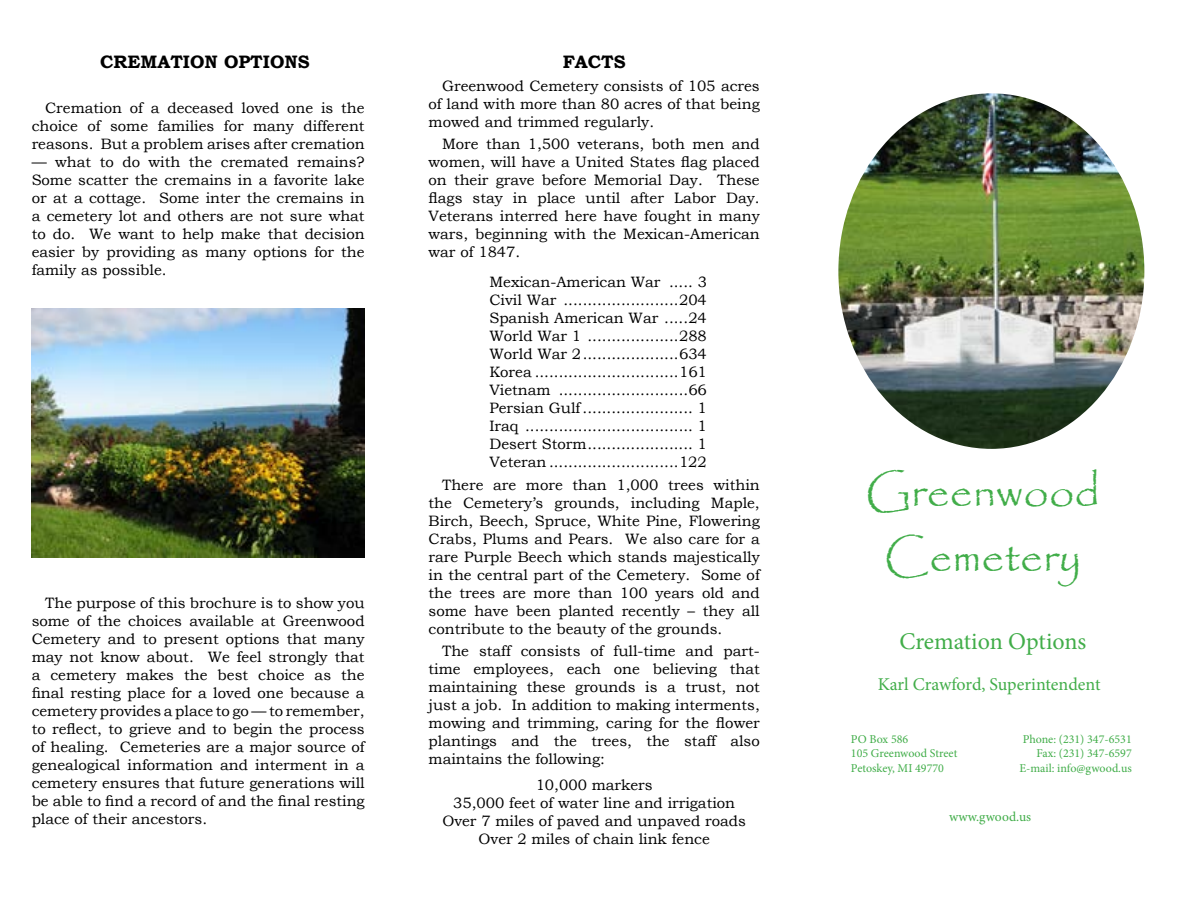
<style>
.page{position:relative;width:1188px;height:918px;background:#fff}
.page>*{position:absolute;margin:0;border:0;box-sizing:border-box;transform-origin:0 0}
.t1{font:45px/64.5px "Papyrus";color:#41ad49;text-align:center}
.t2{font:24px "Minion Pro";color:#41ad49}
.t3{font:18px "Minion Pro";letter-spacing:-.005em;color:#41ad49}
.t4{font:700 18px "Bookman Old Style";color:#000}
.t5{font:15px/18px "Bookman Old Style";color:#000;text-align:justify}
.t6{font:13.5px "Minion Pro";letter-spacing:.01em;color:#41ad49}
.t7{font:12px/14.4px "Minion Pro";color:#41ad49}
</style>
<div class="page">
<img style="left:838px;top:93px;width:306px;height:356px">
<img style="left:32px;top:308px;width:333px;height:250px">
<p class="t4" style="left:100px;top:49px;width:211px">CREMATION OPTIONS</p>
<p class="t5" style="left:32px;top:99px;width:335px;text-indent:14px">Cremation of a deceased loved one is the choice of some families for many different reasons. But a problem arises after cremation</p>
<p class="t5" style="left:32px;top:153px;width:335px">— what to do with the cremated remains?<br>Some scatter the cremains in a favorite lake or at a cottage. Some inter the cremains in a cemetery lot and others are not sure what to do. We want to help make that decision easier by providing as many options for the family as possible.</p>
<p class="t5" style="left:32px;top:594px;width:335px;text-indent:14px">The purpose of this brochure is to show you some of the choices available at Greenwood Cemetery and to present options that many may not know about. We feel strongly that a cemetery makes the best choice as the final resting place for a loved one because a cemetery provides a place to go — to remember, to reflect, to grieve and to begin the process of healing. Cemeteries are a major source of genealogical information and interment in a cemetery ensures that future generations will be able to find a record of and the final resting place of their ancestors.</p>
<p class="t4" style="left:563px;top:49px;width:65px">FACTS</p>
<p class="t5" style="left:429px;top:76px;width:333px;text-indent:14px">Greenwood Cemetery consists of 105 acres of land with more than 80 acres of that being mowed and trimmed regularly.</p>
<p class="t5" style="left:429px;top:135px;width:333px;text-indent:14px">More than 1,500 veterans, both men and women, will have a United States flag placed on their grave before Memorial Day. These flags stay in place until after Labor Day.<br>Veterans interred here have fought in many wars, beginning with the Mexican-American war of 1847.</p>
<p class="t5" style="left:489px;top:273px;width:219px">Mexican-American War ..... 3<br>Civil War ........................204<br>Spanish American War .....24<br>World War 1 ...................288<br>World War 2....................634<br>Korea ..............................161<br>Vietnam ...........................66<br>Persian Gulf....................... 1<br>Iraq ................................... 1<br>Desert Storm...................... 1<br>Veteran ...........................122</p>
<p class="t5" style="left:429px;top:475px;width:333px;text-indent:14px">There are more than 1,000 trees within the Cemetery’s grounds, including Maple, Birch, Beech, Spruce, White Pine, Flowering Crabs, Plums and Pears. We also care for a rare Purple Beech which stands majestically in the central part of the Cemetery. Some of the trees are more than 100 years old and some have been planted recently – they all contribute to the beauty of the grounds.</p>
<p class="t5" style="left:429px;top:642px;width:333px;text-indent:14px">The staff consists of full-time and part&shy;time employees, each one believing that maintaining these grounds is a trust, not just a job. In addition to making interments, mowing and trimming, caring for the flower plantings and the trees, the staff also maintains the following:</p>
<p class="t5" style="left:442px;top:775px;width:305px;text-align:center">10,000 markers<br>35,000 feet of water line and irrigation<br>Over 7 miles of paved and unpaved roads<br>Over 2 miles of chain link fence</p>
<h1 class="t1" style="left:866px;top:459px;width:236px">Greenwood<br>Cemetery</h1>
<h2 class="t2" style="left:899px;top:625px;width:188px">Cremation Options</h2>
<p class="t3" style="left:878px;top:672px;width:224px">Karl Crawford, Superintendent</p>
<p class="t7" style="left:851px;top:732px;width:108px">PO Box 586<br>105 Greenwood Street<br>Petoskey, MI 49770</p>
<p class="t7" style="left:1019px;top:732px;width:114px;text-align:right">Phone: (231) 347-6531<br>Fax: (231) 347-6597<br>E-mail: info@gwood.us</p>
<p class="t6" style="left:949px;top:808px;width:84px">www.gwood.us</p>
</div>
